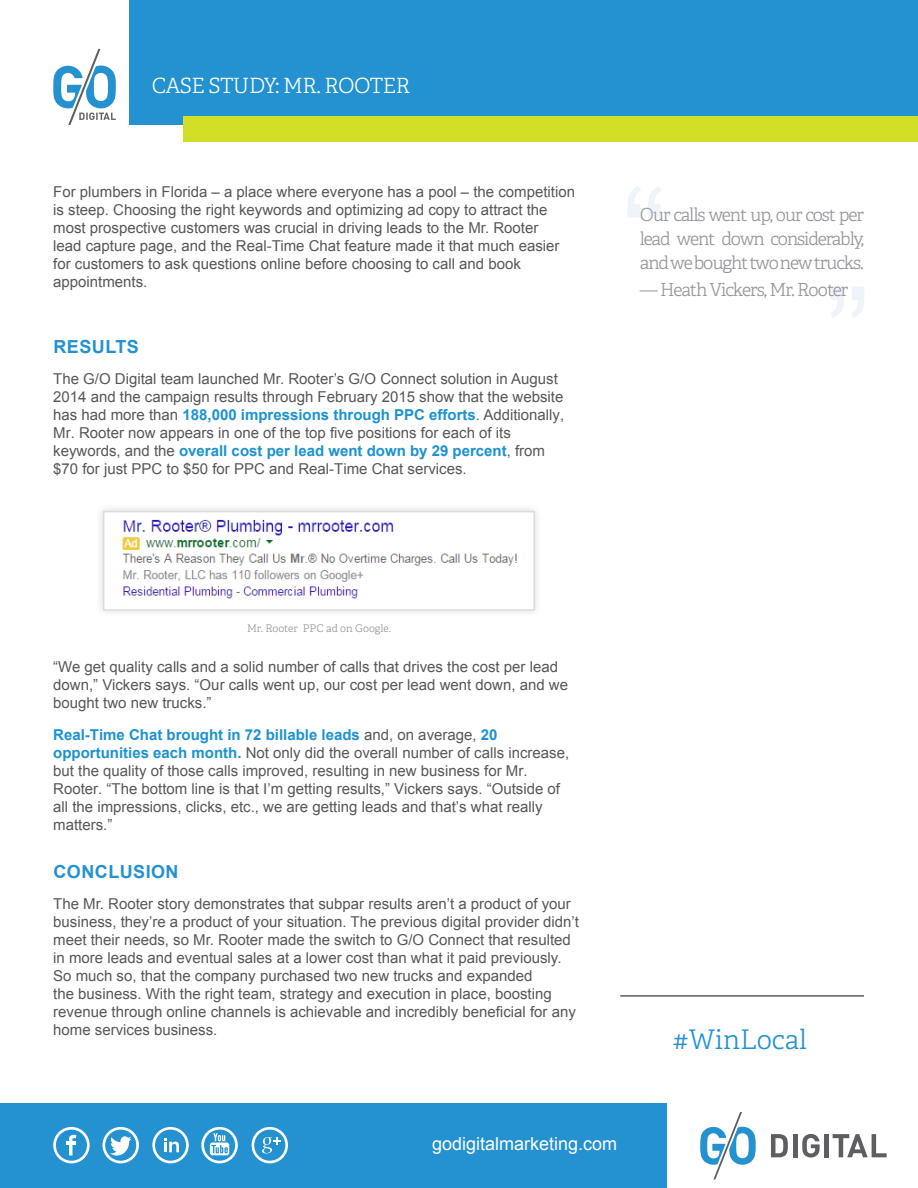
<style>
.page{position:relative;width:918px;height:1188px;background:#fff}
.page>*{position:absolute;margin:0;border:0;box-sizing:border-box;transform-origin:0 0}
.t1{font:135px "Arial";color:#aac9e9}
.t2{font:300 27px "Adelle";color:#2491d0}
.main_headline{font:300 21px "Adelle";letter-spacing:-.025em;color:#fff}
.t3{font:300 18px/24px "Adelle";letter-spacing:-.06em;color:#96959b}
.t4{font:18px "Arial";color:#fff}
.body_copy{font:700 18px "Arial";letter-spacing:.025em;color:#2491d0}
.body_copy-2{font:15px/18px "Arial";color:#555756}
.body_copy-3{font:300 10.5px "Adelle";color:#96959b}
.s1{font-style:inherit}
.s2{font-weight:700;color:#1c92d0}
.s3{color:#565857}
</style>
<div class="page">
<div style="left:129px;top:0;width:789px;height:125px;background:#2491d0"></div>
<div style="left:0;top:1103px;width:667px;height:85px;background:#2491d0"></div>
<div style="left:184px;top:116px;width:734px;height:26px;background:#d3de26"></div>
<svg style="left:771px;top:1134px;width:17px;height:23px"></svg>
<div style="left:793px;top:1134px;width:5px;height:23px;background:#5d5e61"></div>
<svg style="left:833px;top:1134px;width:54px;height:23px"></svg>
<div style="left:824px;top:1134px;width:5px;height:23px;background:#5d5e61"></div>
<svg style="left:802px;top:1134px;width:18px;height:24px"></svg>
<svg style="left:700px;top:1112px;width:56px;height:67px"></svg>
<svg style="left:53px;top:49px;width:63px;height:76px"></svg>
<svg style="left:53px;top:1127px;width:235px;height:37px"></svg>
<hr style="left:620px;top:995px;width:244px;height:2px;background:#5d5e61">
<div style="left:95px;top:503px;width:448px;height:116px;background:#231f20;opacity:.15"></div>
<img style="left:106px;top:514px;width:426px;height:94px">
<div style="left:103px;top:511px;width:432px;height:100px;border:2px solid #dbdcdd"></div>
<p class="main_headline" style="left:152px;top:73px;width:260px">CASE STUDY: MR. ROOTER</p>
<p class="body_copy-2" style="left:53px;top:183px;width:523px">For plumbers in Florida – a place where everyone has a pool <span class="s1">–</span> the competition is steep. Choosing the right keywords and optimizing ad copy to attract the most prospective customers was crucial in driving leads to the Mr. Rooter<br>lead capture page, and the Real-Time Chat feature made it that much easier for customers to ask questions online before choosing to call and book appointments.</p>
<p class="body_copy" style="left:54px;top:334px;width:87px">RESULTS</p>
<p class="body_copy-2" style="left:53px;top:370px;width:513px">The G/O Digital team launched Mr. Rooter’s G/O Connect solution in August 2014 and the campaign results through February 2015 show that the website has had more than <span class="s2">188,000 impressions through PPC efforts</span>. Additionally, Mr. Rooter now appears in one of the top five positions for each of its keywords, and the <span class="s2">overall cost per lead went down by 29 percent</span>, from $70 for just PPC to $50 for PPC and Real-Time Chat services.</p>
<h1 class="t1" style="left:622px;top:144px;width:46px">“</h1>
<p class="t3" style="left:640px;top:251px;width:226px">and we bought two new trucks.</p>
<h1 class="t1" style="left:870px;top:360px;width:46px;rotate:-180deg">“</h1>
<p class="t3" style="left:640px;top:203px;width:226px">Our calls went up, our cost per lead went down considerably,</p>
<p class="t3" style="left:640px;top:278px;width:210px">— Heath Vickers, Mr. Rooter</p>
<p class="body_copy-3" style="left:247px;top:622px;width:145px">Mr. Rooter PPC ad on Google.</p>
<p class="body_copy-2" style="left:53px;top:658px;width:516px">“We get quality calls and a solid number of calls that drives the cost per lead down,” Vickers says. “Our calls went up, our cost per lead went down, and we bought two new trucks.”</p>
<p class="body_copy-2" style="left:53px;top:726px;width:517px"><span class="s2">Real-Time Chat brought in 72 billable leads</span> <span class="s3">and, on average,</span> <span class="s2">20 opportunities each month.</span> Not only did the o<span class="s3">verall number of calls increase, but the quality of those calls improved, resulting in new</span> business for Mr.<br>Rooter. “The bottom line is that I’m getting results,” Vickers says. “Outside of all the impressions, clicks, etc., we are getting leads and that’s what really matters.”</p>
<p class="body_copy" style="left:54px;top:859px;width:127px">CONCLUSION</p>
<p class="body_copy-2" style="left:53px;top:895px;width:527px">The Mr. Rooter story demonstrates that subpar results aren’t a product of your business, they’re a product of your situation. The previous digital provider didn’t meet their needs, so Mr. Rooter made the switch to G/O Connect that resulted in more leads and eventual sales at a lower cost than what it paid previously.<br>So much so, that the company purchased two new trucks and expanded<br>the business. With the right team, strategy and execution in place, boosting revenue through online channels is achievable and incredibly beneficial for any home services business.</p>
<p class="t4" style="left:432px;top:1131px;width:187px">godigitalmarketing.com</p>
<p class="t2" style="left:673px;top:1023px;width:136px">#WinLocal</p>
</div>
